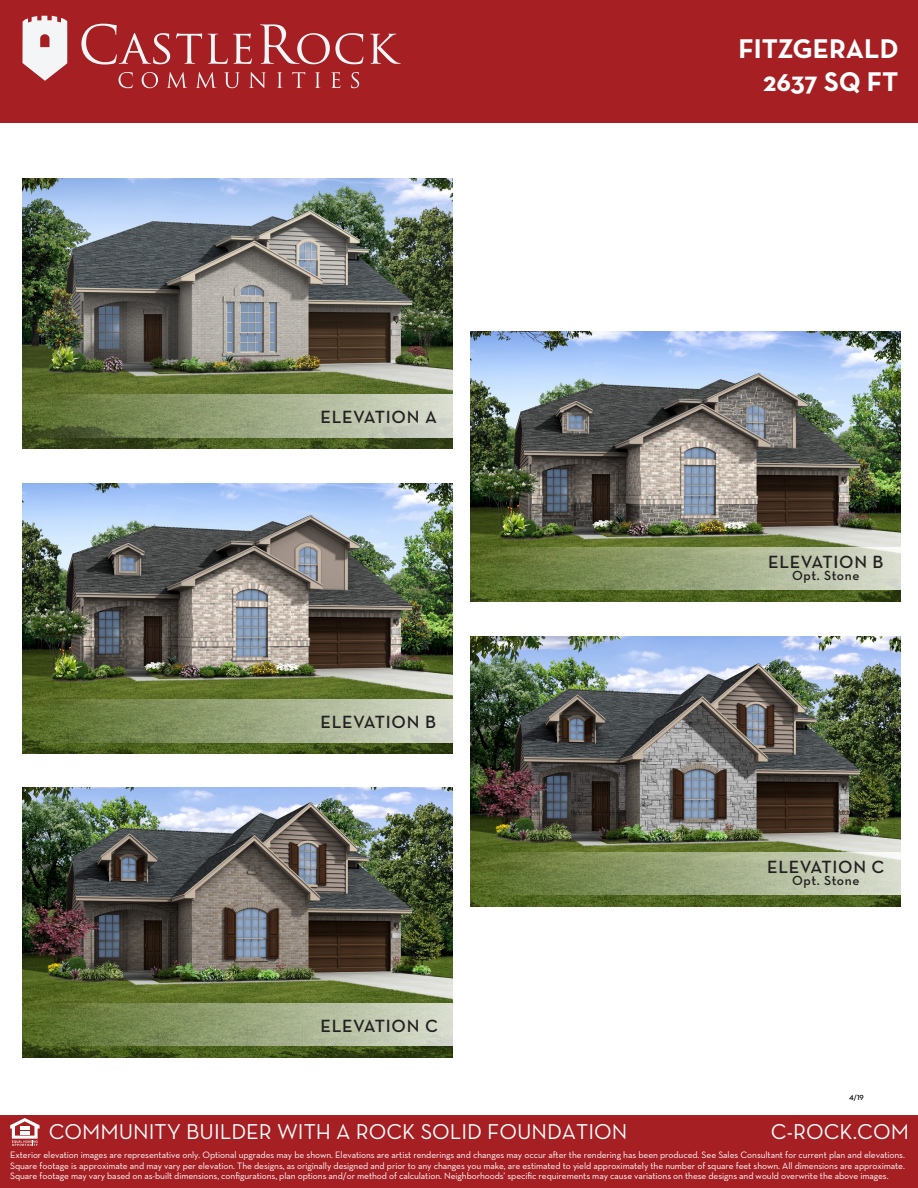
<style>
.page{position:relative;width:918px;height:1188px;background:#fff}
.page>*{position:absolute;margin:0;border:0;box-sizing:border-box;transform-origin:0 0}
.t1{font:700 27.6px/33px "Neutra Text";color:#fff;text-align:right}
.t2{font:21.9px "Neutra Text";color:#fff}
.t3{font:600 18px "Neutra Text";letter-spacing:.04em;color:#231f20}
.t4{font:600 13.5px "Neutra Text";letter-spacing:.035em;color:#231f20}
.t5{font:9.45px/10.5px "Neutra Text";letter-spacing:-.01em;color:#fff;text-align:justify}
.t6{font:7.5px "Neutra Text Demi Alt";color:#050504}
</style>
<div class="page">
<img style="left:22px;top:787px;width:430px;height:270px">
<div style="left:0;top:0;width:918px;height:123px;background:#a51f23"></div>
<svg style="left:22px;top:16px;width:45px;height:65px"></svg>
<svg style="left:119px;top:72px;width:14px;height:16px"></svg>
<svg style="left:142px;top:72px;width:16px;height:16px"></svg>
<svg style="left:167px;top:72px;width:21px;height:16px"></svg>
<svg style="left:196px;top:72px;width:21px;height:16px"></svg>
<svg style="left:224px;top:72px;width:16px;height:16px"></svg>
<svg style="left:249px;top:72px;width:17px;height:16px"></svg>
<svg style="left:277px;top:72px;width:6px;height:16px"></svg>
<svg style="left:292px;top:72px;width:13px;height:16px"></svg>
<svg style="left:315px;top:72px;width:5px;height:16px"></svg>
<svg style="left:331px;top:72px;width:9px;height:16px"></svg>
<svg style="left:351px;top:72px;width:8px;height:16px"></svg>
<svg style="left:81px;top:24px;width:89px;height:41px"></svg>
<svg style="left:176px;top:33px;width:26px;height:31px"></svg>
<svg style="left:208px;top:33px;width:44px;height:31px"></svg>
<svg style="left:260px;top:24px;width:103px;height:40px"></svg>
<svg style="left:370px;top:34px;width:31px;height:30px"></svg>
<div style="left:0;top:1115px;width:918px;height:73px;background:#a51f23"></div>
<svg style="left:10px;top:1118px;width:30px;height:28px"></svg>
<img style="left:22px;top:179px;width:430px;height:270px">
<svg style="left:24px;top:395px;width:428px;height:42px;background:#96a17b"></svg>
<img style="left:22px;top:484px;width:430px;height:270px">
<svg style="left:24px;top:700px;width:428px;height:42px;background:#94a177"></svg>
<svg style="left:24px;top:1003px;width:428px;height:43px;background:#95a277"></svg>
<img style="left:470px;top:331px;width:430px;height:270px">
<svg style="left:470px;top:547px;width:430px;height:43px;background:#97a479"></svg>
<img style="left:470px;top:636px;width:430px;height:270px">
<svg style="left:470px;top:852px;width:430px;height:43px;background:#98a479"></svg>
<h3 class="t3" style="left:320px;top:406px;width:118px">ELEVATION A</h3>
<h3 class="t3" style="left:320px;top:711px;width:117px">ELEVATION B</h3>
<h3 class="t3" style="left:320px;top:1014px;width:119px">ELEVATION C</h3>
<h1 class="t1" style="left:738px;top:31px;width:162px">FITZGERALD<br>2637 SQ FT</h1>
<h3 class="t3" style="left:768px;top:551px;width:117px">ELEVATION B</h3>
<h3 class="t4" style="left:792px;top:568px;width:69px">Opt. Stone</h3>
<h3 class="t3" style="left:767px;top:856px;width:119px">ELEVATION C</h3>
<h3 class="t4" style="left:792px;top:873px;width:69px">Opt. Stone</h3>
<p class="t6" style="left:849px;top:1092px;width:16px">4/19</p>
<h2 class="t2" style="left:49px;top:1118px;width:580px">COMMUNITY BUILDER WITH A ROCK SOLID FOUNDATION</h2>
<h2 class="t2" style="left:771px;top:1118px;width:140px">C-ROCK.COM</h2>
<p class="t5" style="left:10px;top:1149px;width:896px">Exterior elevation images are representative only. Optional upgrades may be shown. Elevations are artist renderings and changes may occur after the rendering has been produced. See Sales Consultant for current plan and elevations.<br>Square footage is approximate and may vary per elevation. The designs, as originally designed and prior to any changes you make, are estimated to yield approximately the number of square feet shown. All dimensions are approximate.<br>Square footage may vary based on as-built dimensions, configurations, plan options and/or method of calculation. Neighborhoods’ specific requirements may cause variations on these designs and would overwrite the above images.</p>
</div>
